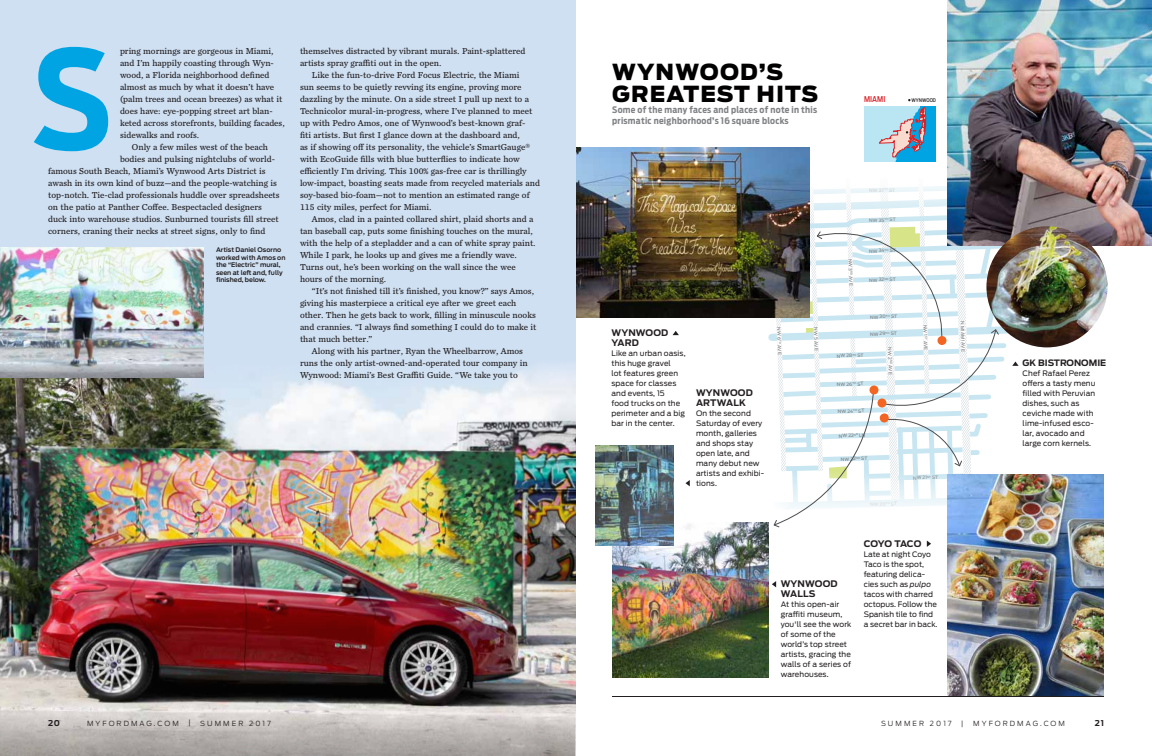
<style>
.page{position:relative;width:1152px;height:756px;background:#fff}
.page>*{position:absolute;margin:0;border:0;box-sizing:border-box;transform-origin:0 0}
.t1{font:700 137.5px "Ford Antenna Cond";color:#00a4e3}
.t2{font:900 22px/22px "Ford Antenna";letter-spacing:.05em;color:#020000}
.t3{font:9px/12px "Chronicle Text G4";color:#231f20}
.t4{font:700 9px/11px "Ford Antenna Cond";letter-spacing:.03em;color:#808285}
.t5{font:700 9px/10px "Ford Antenna";letter-spacing:.015em;color:#231f20}
.t6{font:700 9px "Ford Antenna";letter-spacing:-.02em;color:#231f20}
.t7{font:700 8.8px "Ford Antenna";color:#231f20}
.t8{font:700 8px "Ford Antenna";color:#231f20}
.t9{font:500 8px "Ford Antenna Cond";letter-spacing:.01em;color:#da2128}
.t10{font:7.5px/10px "Ford Antenna";letter-spacing:.01em;color:#231f20}
.t11{font:300 7px "Ford Antenna";letter-spacing:.3em;color:#231f20}
.t12{font:600 6.3px/7.5px "Ford Antenna";color:#231f20}
.t13{font:500 5px "Ford Antenna Cond";letter-spacing:.01em;color:#231f20}
.t14{font:500 4.5px "Ford Antenna";color:#808285}
.s1{font-style:italic}
</style>
<div class="page">
<img style="left:0;top:378px;width:576px;height:378px">
<div style="left:195px;top:353px;width:381px;height:36px;background:#cfe0f3"></div>
<div style="left:0;top:0;width:576px;height:359px;background:#cfe0f3"></div>
<img style="left:612px;top:522px;width:156px;height:156px">
<svg style="left:685px;top:480px;width:5px;height:6px"></svg>
<svg style="left:673px;top:331px;width:6px;height:4px"></svg>
<svg style="left:772px;top:581px;width:4px;height:6px"></svg>
<svg style="left:927px;top:541px;width:4px;height:6px"></svg>
<svg style="left:758px;top:178px;width:286px;height:350px"></svg>
<img style="left:0;top:247px;width:204px;height:114px">
<img style="left:596px;top:446px;width:78px;height:100px">
<svg style="left:0;top:704px;width:575px;height:52px;background:#c0bcb9"></svg>
<svg style="left:0;top:361px;width:204px;height:17px;background:#abafb6"></svg>
<img style="left:576px;top:148px;width:234px;height:170px">
<img style="left:948px;top:474px;width:156px;height:222px">
<img style="left:948px;top:0;width:204px;height:246px">
<img style="left:986px;top:226px;width:122px;height:121px;border-radius:61px">
<hr style="left:612px;top:696px;width:492px;height:1px;background:#231f20">
<div style="left:864px;top:106px;width:72px;height:56px;background:#00a4e3"></div>
<svg style="left:864px;top:99px;width:62px;height:63px"></svg>
<h1 class="t1" style="left:32px;top:-23px;width:82px">S</h1>
<p class="t3" style="left:120px;top:45px;width:155px">pring mornings are gorgeous in Miami,</p>
<p class="t3" style="left:120px;top:57px;width:155px">and I’m happily coasting through Wyn-</p>
<p class="t3" style="left:120px;top:69px;width:151px">wood, a Florida neighborhood defined</p>
<p class="t3" style="left:120px;top:81px;width:156px">almost as much by what it doesn’t have</p>
<p class="t3" style="left:120px;top:93px;width:164px">(palm trees and ocean breezes) as what it</p>
<p class="t3" style="left:120px;top:104px;width:154px">does have: eye-popping street art blan-</p>
<p class="t3" style="left:120px;top:116px;width:166px">keted across storefronts, building facades,</p>
<p class="t3" style="left:120px;top:128px;width:81px">sidewalks and roofs.</p>
<p class="t3" style="left:132px;top:140px;width:138px">Only a few miles west of the beach</p>
<p class="t3" style="left:120px;top:152px;width:156px">bodies and pulsing nightclubs of world-</p>
<p class="t3" style="left:48px;top:164px;width:219px">famous South Beach, Miami’s Wynwood Arts District is</p>
<p class="t3" style="left:48px;top:176px;width:230px">awash in its own kind of buzz—and the people-watching is</p>
<p class="t3" style="left:48px;top:188px;width:233px">top-notch. Tie-clad professionals huddle over spreadsheets</p>
<p class="t3" style="left:48px;top:200px;width:215px">on the patio at Panther Coffee. Bespectacled designers</p>
<p class="t3" style="left:48px;top:212px;width:232px">duck into warehouse studios. Sunburned tourists fill street</p>
<p class="t3" style="left:48px;top:224px;width:219px">corners, craning their necks at street signs, only to find</p>
<p class="t12" style="left:216px;top:245px;width:71px">Artist Daniel Osorno worked with Amos on the “Electric” mural, seen at left and, fully finished, below.</p>
<p class="t3" style="left:300px;top:44px;width:227px">themselves distracted by vibrant murals. Paint-splattered artists spray graffiti out in the open.</p>
<p class="t3" style="left:300px;top:68px;width:242px;text-indent:12px">Like the fun-to-drive Ford Focus Electric, the Miami<br>sun seems to be quietly revving its engine, proving more dazzling by the minute. On a side street I pull up next to a Technicolor mural-in-progress, where I’ve planned to meet up with Pedro Amos, one of Wynwood’s best-known graf-<br>fiti artists. But first I glance down at the dashboard and,<br>as if showing off its personality, the vehicle’s SmartGauge® with EcoGuide fills with blue butterflies to indicate how efficiently I’m driving. This 100% gas-free car is thrillingly low-impact, boasting seats made from recycled materials and soy-based bio-foam—not to mention an estimated range of 115 city miles, perfect for Miami.</p>
<p class="t3" style="left:300px;top:212px;width:237px;text-indent:12px">Amos, clad in a painted collared shirt, plaid shorts and a tan baseball cap, puts some finishing touches on the mural, with the help of a stepladder and a can of white spray paint.<br>While I park, he looks up and gives me a friendly wave.<br>Turns out, he’s been working on the wall since the wee hours of the morning.</p>
<p class="t3" style="left:300px;top:284px;width:238px;text-indent:12px">“It’s not finished till it’s finished, you know?” says Amos, giving his masterpiece a critical eye after we greet each other. Then he gets back to work, filling in minuscule nooks and crannies. “I always find something I could do to make it that much better.”</p>
<p class="t3" style="left:300px;top:344px;width:229px;text-indent:12px">Along with his partner, Ryan the Wheelbarrow, Amos runs the only artist-owned-and-operated tour company in<br>Wynwood: Miami’s Best Graffiti Guide. “We take you to</p>
<h2 class="t2" style="left:612px;top:59px;width:208px">WYNWOOD’S<br>GREATEST HITS</h2>
<p class="t4" style="left:612px;top:103px;width:207px">Some of the many faces and places of note in this prismatic neighborhood’s 16 square blocks</p>
<p class="t9" style="left:864px;top:92px;width:23px">MIAMI</p>
<p class="t13" style="left:911px;top:96px;width:26px">WYNWOOD</p>
<p class="t5" style="left:612px;top:326px;width:58px">WYNWOOD<br>YARD</p>
<p class="t10" style="left:612px;top:347px;width:76px">Like an urban oasis, this huge gravel<br>lot features green space for classes and events, 15<br>food trucks on the perimeter and a big bar in the center.</p>
<p class="t5" style="left:696px;top:387px;width:58px">WYNWOOD<br>ARTWALK</p>
<p class="t10" style="left:696px;top:407px;width:70px">On the second<br>Saturday of every month, galleries and shops stay open late, and many debut new artists and exhibi&shy;tions.</p>
<p class="t14" style="left:783px;top:327px;width:29px;rotate:88deg">NW 6<sup>TH</sup> AVE</p>
<p class="t14" style="left:820px;top:327px;width:25px;rotate:88deg">NW 5 AVE</p>
<p class="t14" style="left:854px;top:258px;width:29px;rotate:88deg">NW 3<sup>RD</sup> AVE</p>
<p class="t14" style="left:869px;top:217px;width:28px;rotate:-2deg">NW 35<sup>TH</sup> ST</p>
<p class="t14" style="left:869px;top:247px;width:28px;rotate:-2deg">NW 34<sup>TH</sup> ST</p>
<p class="t14" style="left:869px;top:276px;width:28px;rotate:-2deg">NW 32<sup>ND</sup> ST</p>
<p class="t14" style="left:870px;top:313px;width:29px;rotate:-2deg">NW 30<sup>TH</sup> ST</p>
<p class="t14" style="left:870px;top:330px;width:29px;rotate:-2deg">NW 29<sup>TH</sup> ST</p>
<p class="t14" style="left:837px;top:352px;width:29px;rotate:-2deg">NW 28<sup>TH</sup> ST</p>
<p class="t14" style="left:837px;top:381px;width:29px;rotate:-2deg">NW 26<sup>TH</sup> ST</p>
<p class="t14" style="left:838px;top:408px;width:28px;rotate:-2deg">NW 24<sup>TH</sup> ST</p>
<p class="t14" style="left:839px;top:432px;width:28px;rotate:-2deg">NW 22<sup>ND</sup> LN</p>
<p class="t14" style="left:841px;top:455px;width:28px;rotate:-2deg">NW 22<sup>ND</sup> ST</p>
<p class="t14" style="left:894px;top:347px;width:29px;rotate:88deg">NW 2<sup>ND</sup> AVE</p>
<p class="t14" style="left:929px;top:324px;width:27px;rotate:88deg">NW 1<sup>ST</sup> AVE</p>
<p class="t14" style="left:913px;top:474px;width:27px;rotate:-2deg">NW 21<sup>ST</sup> ST</p>
<p class="t5" style="left:781px;top:578px;width:58px">WYNWOOD<br>WALLS</p>
<p class="t10" style="left:781px;top:599px;width:72px">At this open-air graffiti museum, you'll see the work of some of the world’s top street artists, gracing the walls of a series of warehouses.</p>
<p class="t6" style="left:864px;top:536px;width:59px">COYO TACO</p>
<p class="t10" style="left:864px;top:549px;width:75px">Late at night Coyo<br>Taco is the spot, featuring delica&shy;cies such as <span class="s1">pulpo </span>tacos with charred octopus. Follow the<br>Spanish tile to find a secret bar in back.</p>
<p class="t14" style="left:966px;top:321px;width:32px;rotate:88deg">N MIAMI AVE</p>
<p class="t7" style="left:1023px;top:355px;width:85px">GK BISTRONOMIE</p>
<p class="t10" style="left:1023px;top:368px;width:74px">Chef Rafael Perez offers a tasty menu filled with Peruvian dishes, such as ceviche made with lime-infused esco&shy;lar, avocado and large corn kernels.</p>
<p class="t8" style="left:48px;top:716px;width:14px">20</p>
<p class="t11" style="left:87px;top:718px;width:93px">MYFORDMAG.COM</p>
<p class="t11" style="left:188px;top:717px;width:4px">|</p>
<p class="t11" style="left:200px;top:718px;width:72px">SUMMER 2017</p>
<p class="t8" style="left:48px;top:716px;width:11px">16</p>
<p class="t11" style="left:881px;top:717px;width:72px">SUMMER 2017</p>
<p class="t11" style="left:961px;top:717px;width:4px">|</p>
<p class="t11" style="left:973px;top:717px;width:93px">MYFORDMAG.COM</p>
<p class="t8" style="left:1095px;top:716px;width:11px">21</p>
</div>
